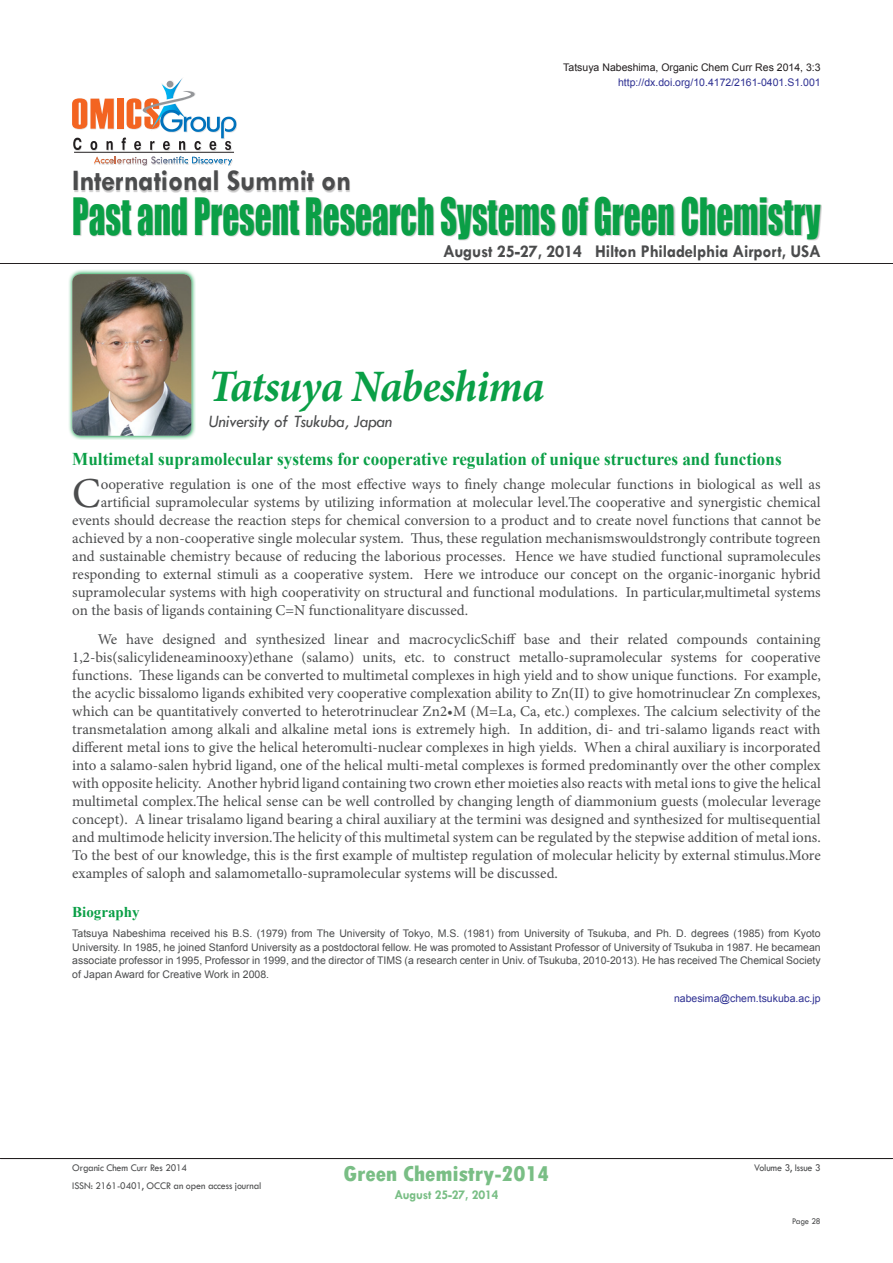
<style>
.page{position:relative;width:893px;height:1263px;background:#fff}
.page>*{position:absolute;margin:0;border:0;box-sizing:border-box;transform-origin:0 0}
.t1{font:47.25px "Impact";color:#0a9f46;scale:.7 1}
.t2{font:italic 700 45px "Minion Pro";letter-spacing:-.015em;color:#0a9f46;scale:.95 1}
.t3{font:42.75px "Minion Pro";color:#4b4c4d}
.t4{font:700 30px "Tw Cen";letter-spacing:-.01em;color:#4b4c4d;scale:.95 1}
.t5{font:800 condensed 22.5px "Tw Cen";letter-spacing:-.01em;color:#79be85;scale:1.1 1}
.t6{font:700 18px "Times New Roman";color:#0a9f46;scale:.95 1}
.t7{font:700 18px "Tw Cen";letter-spacing:-.01em;color:#4b4c4d;scale:.95 1}
.t8{font:italic 18px "Tw Cen";letter-spacing:-.01em;color:#4b4c4d;scale:.95 1}
.t9{font:15px/18px "Minion Pro";color:#4b4c4d;text-align:justify}
.t10{font:700 15px "Times New Roman";color:#0a9f46}
.t11{font:700 13.5px "Tw Cen";letter-spacing:-.01em;color:#79be85;scale:.95 1}
.t12{font:10.5px/13.5px "Arial";color:#4b4c4d;text-align:justify}
.t13{font:10.5px "Tw Cen";letter-spacing:-.01em;color:#4b4c4d;scale:.95 1}
.t14{font:10.5px "Arial";color:#2e3092}
.t15{font:10.5px "Arial";color:#231f20}
.t16{font:9px "Tw Cen";letter-spacing:-.02em;color:#4b4c4d;scale:.95 1}
</style>
<div class="page">
<svg style="left:72px;top:98px;width:42px;height:31px"></svg>
<div style="left:117px;top:99px;width:7px;height:30px;background:#f36421"></div>
<hr style="left:74px;top:152px;width:160px;height:1px;background:#231f20">
<svg style="left:73px;top:138px;width:8px;height:12px"></svg>
<svg style="left:90px;top:141px;width:7px;height:9px"></svg>
<svg style="left:107px;top:141px;width:6px;height:9px"></svg>
<svg style="left:122px;top:78px;width:114px;height:72px"></svg>
<svg style="left:94px;top:156px;width:138px;height:9px"></svg>
<hr style="left:0;top:263px;width:893px;height:1px;background:#231f20">
<hr style="left:0;top:1158px;width:893px;height:1px;background:#231f20">
<div style="left:74px;top:171px;width:277px;height:21px;background:#231f20;opacity:.25"></div>
<div style="left:74px;top:197px;width:748px;height:43px;background:#231f20;opacity:.25"></div>
<svg style="left:69px;top:270px;width:127px;height:170px;background:#c1e4ce"></svg>
<img style="left:72px;top:274px;width:119px;height:162px">
<h3 class="t4" style="left:72px;top:163px;width:295px">International Summit on</h3>
<p class="t15" style="left:563px;top:61px;width:259px">Tatsuya Nabeshima, Organic Chem Curr Res 2014, 3:3</p>
<p class="t14" style="left:618px;top:75px;width:204px">http://dx.doi.org/10.4172/2161-0401.S1.001</p>
<h1 class="t1" style="left:72px;top:180px;width:1071px">Past and Present Research Systems of Green Chemistry</h1>
<p class="t7" style="left:443px;top:240px;width:399px">August 25-27, 2014 Hilton Philadelphia Airport, USA</p>
<p class="t2" style="left:208px;top:355px;width:355px">Tatsuya Nabeshima</p>
<p class="t8" style="left:208px;top:411px;width:195px">University of Tsukuba, Japan</p>
<p class="t6" style="left:72px;top:446px;width:748px">Multimetal supramolecular systems for cooperative regulation of unique structures and functions</p>
<p class="t3" style="left:72px;top:465px;width:30px">C</p>
<p class="t9" style="left:101px;top:475px;width:721px">ooperative regulation is one of the most effective ways to finely change molecular functions in biological as well as</p>
<p class="t9" style="left:101px;top:493px;width:721px">artificial supramolecular systems by utilizing information at molecular level.The cooperative and synergistic chemical</p>
<p class="t9" style="left:72px;top:511px;width:750px">events should decrease the reaction steps for chemical conversion to a product and to create novel functions that cannot be</p>
<p class="t9" style="left:72px;top:529px;width:750px">achieved by a non-cooperative single molecular system. Thus, these regulation mechanismswouldstrongly contribute togreen</p>
<p class="t9" style="left:72px;top:547px;width:750px">and sustainable chemistry because of reducing the laborious processes. Hence we have studied functional supramolecules</p>
<p class="t9" style="left:72px;top:565px;width:750px">responding to external stimuli as a cooperative system. Here we introduce our concept on the organic-inorganic hybrid</p>
<p class="t9" style="left:72px;top:583px;width:750px">supramolecular systems with high cooperativity on structural and functional modulations. In particular,multimetal systems</p>
<p class="t9" style="left:72px;top:601px;width:397px">on the basis of ligands containing C=N functionalityare discussed.</p>
<p class="t9" style="left:72px;top:630px;width:750px;text-indent:26px">We have designed and synthesized linear and macrocyclicSchiff base and their related compounds containing 1,2-bis(salicylideneaminooxy)ethane (salamo) units, etc. to construct metallo-supramolecular systems for cooperative functions. These ligands can be converted to multimetal complexes in high yield and to show unique functions. For example, the acyclic bissalomo ligands exhibited very cooperative complexation ability to Zn(II) to give homotrinuclear Zn complexes, which can be quantitatively converted to heterotrinuclear Zn2•M (M=La, Ca, etc.) complexes. The calcium selectivity of the transmetalation among alkali and alkaline metal ions is extremely high. In addition, di- and tri-salamo ligands react with different metal ions to give the helical heteromulti-nuclear complexes in high yields. When a chiral auxiliary is incorporated into a salamo-salen hybrid ligand, one of the helical multi-metal complexes is formed predominantly over the other complex with opposite helicity. Another hybrid ligand containing two crown ether moieties also reacts with metal ions to give the helical multimetal complex.The helical sense can be well controlled by changing length of diammonium guests (molecular leverage concept). A linear trisalamo ligand bearing a chiral auxiliary at the termini was designed and synthesized for multisequential and multimode helicity inversion.The helicity of this multimetal system can be regulated by the stepwise addition of metal ions.<br>To the best of our knowledge, this is the first example of multistep regulation of molecular helicity by external stimulus.More examples of saloph and salamometallo-supramolecular systems will be discussed.</p>
<p class="t10" style="left:72px;top:902px;width:69px">Biography</p>
<p class="t12" style="left:72px;top:927px;width:750px">Tatsuya Nabeshima received his B.S. (1979) from The University of Tokyo, M.S. (1981) from University of Tsukuba, and Ph. D. degrees (1985) from Kyoto University. In 1985, he joined Stanford University as a postdoctoral fellow. He was promoted to Assistant Professor of University of Tsukuba in 1987. He becamean associate professor in 1995, Professor in 1999, and the director of TIMS (a research center in Univ. of Tsukuba, 2010-2013). He has received The Chemical Society of Japan Award for Creative Work in 2008.</p>
<p class="t14" style="left:674px;top:991px;width:148px">nabesima@chem.tsukuba.ac.jp</p>
<p class="t13" style="left:72px;top:1162px;width:122px">Organic Chem Curr Res 2014</p>
<p class="t13" style="left:754px;top:1162px;width:72px">Volume 3, Issue 3</p>
<p class="t13" style="left:72px;top:1179px;width:201px">ISSN: 2161-0401, OCCR an open access journal</p>
<h3 class="t5" style="left:344px;top:1160px;width:189px">Green Chemistry-2014</h3>
<p class="t11" style="left:394px;top:1186px;width:111px">August 25-27, 2014</p>
<p class="t16" style="left:792px;top:1215px;width:32px">Page 28</p>
</div>
